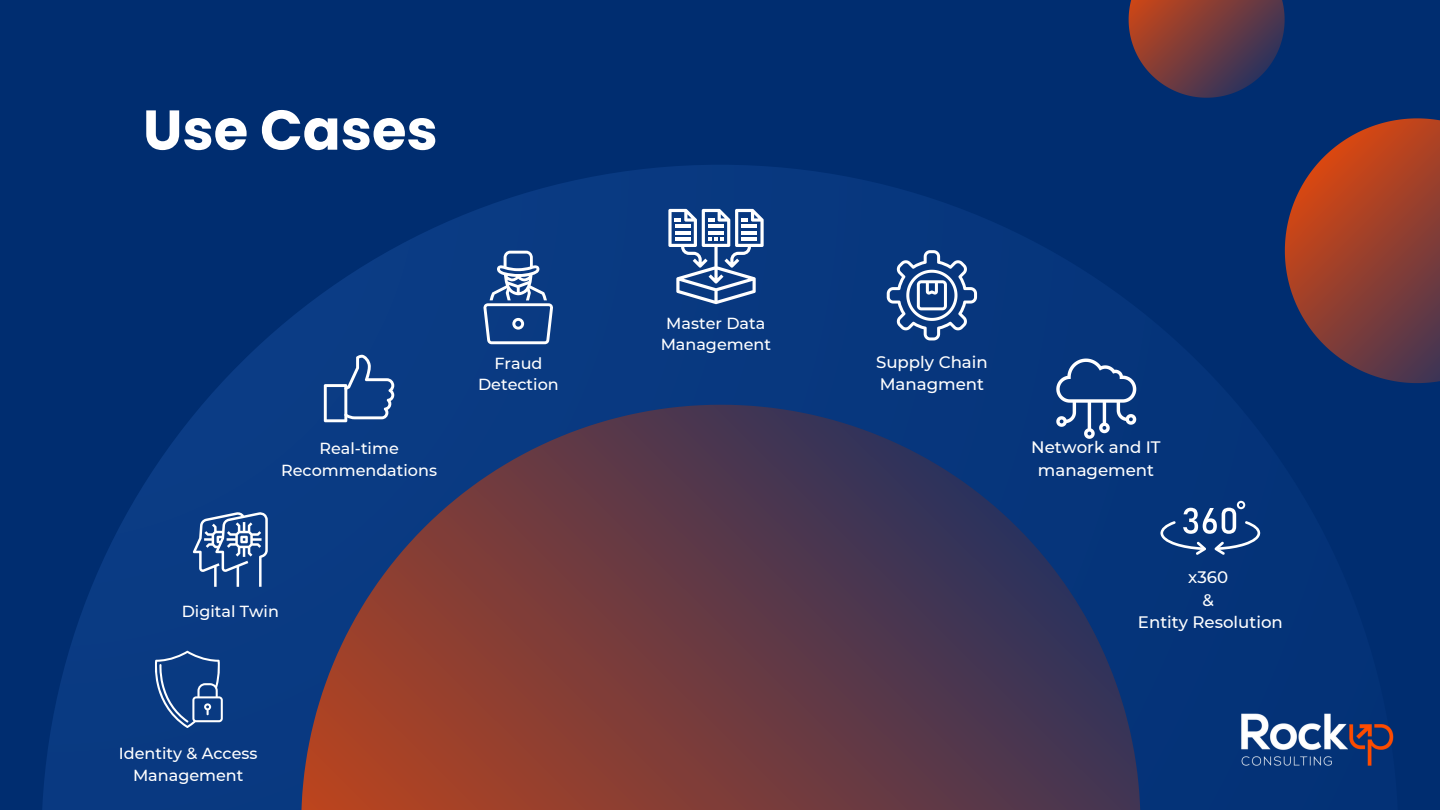
<style>
.page{position:relative;width:1440px;height:810px;background:#002d70}
.page>*{position:absolute;margin:0;border:0;box-sizing:border-box;transform-origin:0 0}
.t1{font:700 56px "Poppins";color:#fff}
.t2{font:500 16.6px/22.6px "Montserrat";color:#fff;text-align:center}
.t3{font:500 16px/21.8px "Montserrat";color:#fff;text-align:center}
</style>
<div class="page">
<div style="left:41px;top:165px;width:1358px;height:645px;background:#053479"></div>
<svg style="left:301px;top:405px;width:839px;height:405px"></svg>
<svg style="left:1129px;top:0;width:156px;height:98px"></svg>
<svg style="left:1285px;top:118px;width:155px;height:265px"></svg>
<svg style="left:193px;top:512px;width:75px;height:75px"></svg>
<svg style="left:324px;top:355px;width:70px;height:67px"></svg>
<svg style="left:483px;top:251px;width:70px;height:93px"></svg>
<svg style="left:154px;top:651px;width:69px;height:77px"></svg>
<svg style="left:887px;top:250px;width:90px;height:90px"></svg>
<svg style="left:1160px;top:501px;width:100px;height:54px"></svg>
<svg style="left:668px;top:209px;width:96px;height:95px"></svg>
<img style="left:1241px;top:713px;width:153px;height:53px">
<svg style="left:1056px;top:359px;width:80px;height:80px"></svg>
<p class="t1" style="left:143px;top:91px;width:296px">Use Cases</p>
<p class="t3" style="left:319px;top:438px;width:81px">Real-time</p>
<p class="t3" style="left:281px;top:459px;width:157px">Recommendations</p>
<p class="t3" style="left:494px;top:352px;width:50px">Fraud</p>
<p class="t3" style="left:478px;top:374px;width:82px">Detection</p>
<p class="t3" style="left:182px;top:601px;width:99px">Digital Twin</p>
<p class="t3" style="left:119px;top:743px;width:140px">Identity &amp; Access</p>
<p class="t3" style="left:133px;top:764px;width:112px">Management</p>
<p class="t3" style="left:661px;top:312px;width:112px">Master Data<br>Management</p>
<p class="t2" style="left:876px;top:350px;width:113px">Supply Chain</p>
<p class="t2" style="left:880px;top:373px;width:106px">Managment</p>
<p class="t2" style="left:1031px;top:436px;width:131px">Network and IT management</p>
<p class="t2" style="left:1188px;top:566px;width:41px">x360</p>
<p class="t2" style="left:1202px;top:588px;width:13px">&amp;</p>
<p class="t2" style="left:1138px;top:611px;width:146px">Entity Resolution</p>
</div>
